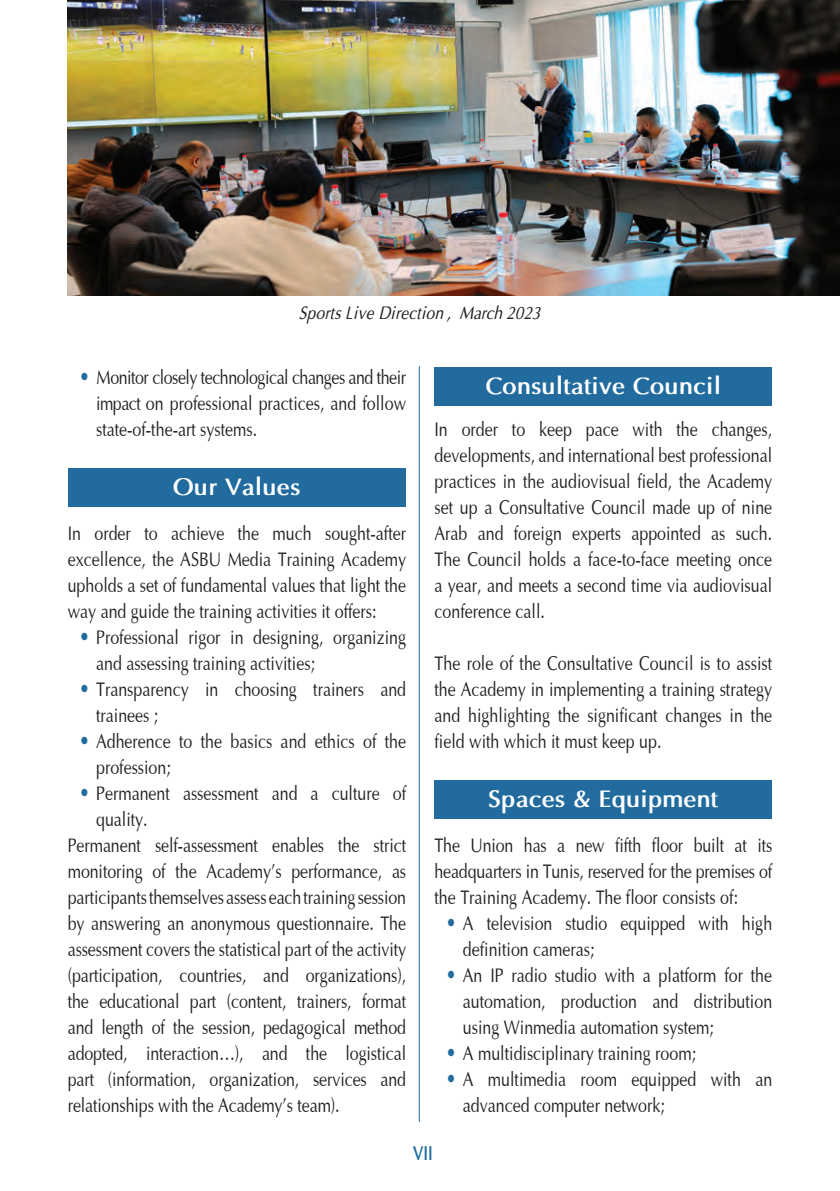
<style>
.page{position:relative;width:840px;height:1191px;background:#fff}
.page>*{position:absolute;margin:0;border:0;box-sizing:border-box;transform-origin:0 0}
.texte_ar_point{font:700 24px "Optima";color:#fff}
.t1{font:22px "Optima";color:#216b9e;scale:.8 1}
.t2{font:20px/26px "Optima";color:#231f20;scale:.8 1}
.t3{font:700 20px "Optima";color:#216b9e;scale:.75 1}
.t4{font:italic 18px "Optima";letter-spacing:.02em;color:#231f20;scale:.85 1}
.t5{font:italic 18px "Optima";color:#231f20;scale:.85 1}
.s1{font-size:22px;color:#216b9e}
.s2{font-size:20px;color:#231f20}
</style>
<div class="page">
<hr style="left:418px;top:366px;width:1px;height:756px;background:#216b9e">
<img style="left:68px;top:0;width:771px;height:295px">
<div style="left:68px;top:468px;width:337px;height:39px;background:#216b9e"></div>
<div style="left:434px;top:367px;width:337px;height:39px;background:#216b9e"></div>
<div style="left:434px;top:780px;width:337px;height:39px;background:#216b9e"></div>
<p class="t4" style="left:298px;top:302px;width:180px">Sports Live Direction ,</p>
<p class="t5" style="left:459px;top:302px;width:97px">March 2023</p>
<p class="t2" style="left:96px;top:363px;width:389px;text-align:justify;text-indent:-17px"><span class="s1">•</span> Monitor closely technological changes and their impact on professional practices, and follow state-of-the-art systems.</p>
<p class="texte_ar_point" style="left:173px;top:472px;width:129px">Our Values</p>
<p class="t2" style="left:325px;top:519px;width:103px">sought-after</p>
<p class="t2" style="left:94px;top:519px;width:47px">order</p>
<p class="t2" style="left:171px;top:519px;width:68px">achieve</p>
<p class="t2" style="left:238px;top:519px;width:28px">the</p>
<p class="t2" style="left:272px;top:519px;width:50px">much</p>
<p class="t2" style="left:68px;top:519px;width:424px">In<br>excellence, the ASBU Media Training Academy upholds a set of fundamental values that light the way and guide the training activities it offers:</p>
<p class="t2" style="left:333px;top:623px;width:93px">organizing</p>
<p class="t2" style="left:144px;top:519px;width:18px">to</p>
<p class="t2" style="left:96px;top:623px;width:275px;text-indent:-17px"><span class="s1">•</span> Professional<br>and assessing training activities;</p>
<p class="t2" style="left:253px;top:623px;width:89px">designing,</p>
<p class="t2" style="left:188px;top:623px;width:41px">rigor</p>
<p class="t2" style="left:230px;top:623px;width:18px">in</p>
<p class="t2" style="left:234px;top:675px;width:79px">choosing</p>
<p class="t2" style="left:380px;top:675px;width:34px">and</p>
<p class="t2" style="left:96px;top:675px;width:117px;text-indent:-17px"><span class="s1">•</span> Transparency trainees ;</p>
<p class="t2" style="left:96px;top:727px;width:389px;text-indent:-17px"><span class="s1">•</span> Adherence to the basics and ethics of the profession;</p>
<p class="t2" style="left:392px;top:779px;width:18px">of</p>
<p class="t2" style="left:205px;top:675px;width:18px">in</p>
<p class="t2" style="left:313px;top:675px;width:65px">trainers</p>
<p class="t2" style="left:271px;top:779px;width:34px">and</p>
<p class="t2" style="left:331px;top:779px;width:62px">culture</p>
<p class="t2" style="left:79px;top:779px;width:115px;text-align:center"><span class="s1">•</span> Permanent quality.</p>
<p class="t2" style="left:183px;top:779px;width:96px">assessment</p>
<p class="t2" style="left:310px;top:779px;width:11px">a</p>
<p class="t2" style="left:68px;top:831px;width:93px">Permanent</p>
<p class="t2" style="left:155px;top:831px;width:130px">self-assessment</p>
<p class="t2" style="left:272px;top:831px;width:66px">enables</p>
<p class="t2" style="left:338px;top:831px;width:28px">the</p>
<p class="t2" style="left:373px;top:831px;width:42px">strict</p>
<p class="t2" style="left:152px;top:857px;width:18px">of</p>
<p class="t2" style="left:175px;top:857px;width:28px">the</p>
<p class="t2" style="left:206px;top:857px;width:95px">Academy s’</p>
<p class="t2" style="left:291px;top:857px;width:115px">performance,</p>
<p class="t2" style="left:68px;top:857px;width:95px">monitoring</p>
<p class="t2" style="left:68px;top:883px;width:424px">participantsthemselvesassesseachtrainingsession</p>
<p class="t2" style="left:68px;top:909px;width:424px">by answering an anonymous questionnaire. The</p>
<p class="t2" style="left:68px;top:935px;width:424px">assessment covers the statistical part of the activity</p>
<p class="t2" style="left:305px;top:961px;width:127px">organizations ,(</p>
<p class="t2" style="left:392px;top:857px;width:19px">as</p>
<p class="t2" style="left:68px;top:961px;width:120px">(participation,</p>
<p class="t2" style="left:263px;top:961px;width:34px">and</p>
<p class="t2" style="left:179px;top:961px;width:85px">countries,</p>
<p class="t2" style="left:68px;top:987px;width:28px">the</p>
<p class="t2" style="left:68px;top:1013px;width:424px">and length of the session, pedagogical method</p>
<p class="t2" style="left:345px;top:1039px;width:77px">logistical</p>
<p class="t2" style="left:99px;top:987px;width:102px">educational</p>
<p class="t2" style="left:227px;top:987px;width:76px">(content,</p>
<p class="t2" style="left:362px;top:987px;width:57px">format</p>
<p class="t2" style="left:297px;top:987px;width:70px">trainers,</p>
<p class="t2" style="left:190px;top:987px;width:35px">part</p>
<p class="t2" style="left:68px;top:1039px;width:76px">adopted,</p>
<p class="t2" style="left:146px;top:1039px;width:124px">interaction…),</p>
<p class="t2" style="left:262px;top:1039px;width:34px">and</p>
<p class="t2" style="left:306px;top:1039px;width:28px">the</p>
<p class="t2" style="left:108px;top:1065px;width:111px">(information,</p>
<p class="t2" style="left:209px;top:1065px;width:114px">organization,</p>
<p class="t2" style="left:313px;top:1065px;width:69px">services</p>
<p class="t2" style="left:68px;top:1065px;width:341px">part<br>relationships with the Academy s’ team .(</p>
<p class="t2" style="left:380px;top:1065px;width:34px">and</p>
<p class="texte_ar_point" style="left:485px;top:371px;width:237px">Consultative Council</p>
<p class="t2" style="left:711px;top:415px;width:77px">changes,</p>
<p class="t2" style="left:461px;top:415px;width:47px">order</p>
<p class="t2" style="left:538px;top:415px;width:43px">keep</p>
<p class="t2" style="left:632px;top:415px;width:39px">with</p>
<p class="t2" style="left:676px;top:415px;width:28px">the</p>
<p class="t2" style="left:434px;top:415px;width:18px">In</p>
<p class="t2" style="left:434px;top:441px;width:423px">developments, and international best professional</p>
<p class="t2" style="left:434px;top:467px;width:423px">practices in the audiovisual field, the Academy</p>
<p class="t2" style="left:434px;top:493px;width:423px">set up a Consultative Council made up of nine</p>
<p class="t2" style="left:735px;top:519px;width:47px">such.</p>
<p class="t2" style="left:511px;top:415px;width:18px">to</p>
<p class="t2" style="left:585px;top:415px;width:43px">pace</p>
<p class="t2" style="left:434px;top:519px;width:423px">Arab<br>The Council holds a face t o- -face meeting once a year, and meets a second time via audiovisual conference call.</p>
<p class="t2" style="left:434px;top:649px;width:423px;text-align:justify">The role of the Consultative Council tois assist the Academy in implementing a training strategy and highlighting the significant changes in the field with which it must keep up.</p>
<p class="texte_ar_point" style="left:488px;top:784px;width:232px">Spaces &amp; Equipment</p>
<p class="t2" style="left:757px;top:831px;width:20px">its</p>
<p class="t2" style="left:477px;top:519px;width:34px">and</p>
<p class="t2" style="left:513px;top:519px;width:62px">foreign</p>
<p class="t2" style="left:631px;top:519px;width:88px">appointed</p>
<p class="t2" style="left:572px;top:519px;width:63px">experts</p>
<p class="t2" style="left:710px;top:519px;width:19px">as</p>
<p class="t2" style="left:434px;top:831px;width:423px">The<br>headquarters in Tunis, reserved for the premises of the Training Academy. The floor consists of:</p>
<p class="t2" style="left:741px;top:909px;width:39px">high</p>
<p class="t2" style="left:523px;top:831px;width:30px">has</p>
<p class="t2" style="left:615px;top:831px;width:34px">fifth</p>
<p class="t2" style="left:651px;top:831px;width:41px">floor</p>
<p class="t2" style="left:693px;top:831px;width:40px">built</p>
<p class="t2" style="left:470px;top:831px;width:55px">Union</p>
<p class="t2" style="left:734px;top:831px;width:17px">at</p>
<p class="t2" style="left:557px;top:831px;width:11px">a</p>
<p class="t2" style="left:575px;top:831px;width:38px">new</p>
<p class="t2" style="left:486px;top:909px;width:84px">television</p>
<p class="t2" style="left:565px;top:909px;width:54px">studio</p>
<p class="t2" style="left:620px;top:909px;width:83px">equipped</p>
<p class="t2" style="left:698px;top:909px;width:39px">with</p>
<p class="t1" style="left:445px;top:906px;width:36px">• <span class="s2">A</span></p>
<p class="t2" style="left:462px;top:935px;width:166px">definition cameras;</p>
<p class="t2" style="left:445px;top:961px;width:409px;text-align:right"><span class="s1">•</span> An IP radio studio with a platform for the distribution</p>
<p class="t2" style="left:561px;top:987px;width:96px">production</p>
<p class="t2" style="left:652px;top:987px;width:34px">and</p>
<p class="t2" style="left:462px;top:987px;width:315px">automation,<br>using Winmedia automation system;</p>
<p class="t2" style="left:445px;top:1039px;width:314px"><span class="s1">•</span> A multidisciplinary training room;</p>
<p class="t2" style="left:487px;top:1065px;width:99px">multimedia</p>
<p class="t2" style="left:631px;top:1065px;width:83px">equipped</p>
<p class="t1" style="left:445px;top:1062px;width:36px">• <span class="s2">A</span></p>
<p class="t2" style="left:462px;top:1091px;width:254px">advanced computer network;</p>
<p class="t2" style="left:580px;top:1065px;width:47px">room</p>
<p class="t2" style="left:710px;top:1065px;width:39px">with</p>
<p class="t2" style="left:754px;top:1065px;width:23px">an</p>
<p class="t3" style="left:412px;top:1140px;width:28px">VII</p>
</div>
